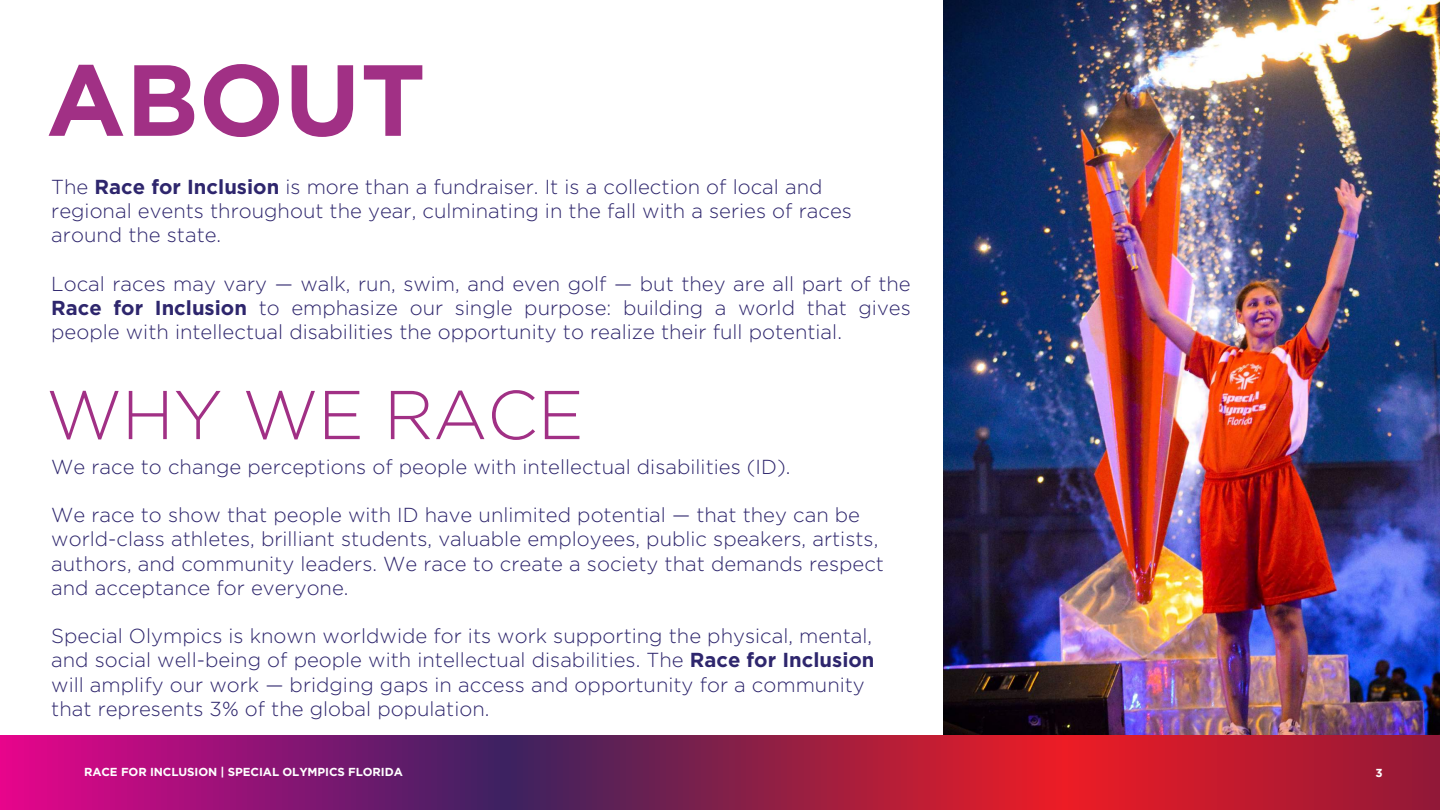
<style>
.page{position:relative;width:1440px;height:810px;background:#fff}
.page>*{position:absolute;margin:0;border:0;box-sizing:border-box;transform-origin:0 0}
.t1{font:700 100.8px "Gotham";color:#a13085}
.t2{font:300 68.85px "Gotham";letter-spacing:-.005em;color:#a13085}
.t3{font:300 20.25px/24.2px "Gotham";color:#2e266d}
.t4{font:700 11.62px "Gotham";letter-spacing:-.005em;color:#fff}
.s1{font-weight:700}
</style>
<div class="page">
<img style="left:943px;top:0;width:497px;height:735px">
<svg style="left:0;top:735px;width:1440px;height:75px;background:#9e194f"></svg>
<h1 class="t1" style="left:46px;top:39px;width:381px">ABOUT</h1>
<p class="t3" style="left:51px;top:174px;width:802px">The <span class="s1">Race for Inclusion</span> is more than a fundraiser. It is a collection of local and regional events throughout the year, culminating in the fall with a series of races around the state.</p>
<p class="t3" style="left:51px;top:271px;width:861px;text-align:justify">Local races may vary — walk, run, swim, and even golf — but they are all part of the <span class="s1">Race for Inclusion</span> to emphasize our single purpose: building a world that gives people with intellectual disabilities the opportunity to realize their full potential.</p>
<h2 class="t2" style="left:46px;top:373px;width:539px">WHY WE RACE</h2>
<p class="t3" style="left:51px;top:455px;width:741px">We race to change perceptions of people with intellectual disabilities (ID).</p>
<p class="t3" style="left:51px;top:503px;width:834px">We race to show that people with ID have unlimited potential — that they can be world-class athletes, brilliant students, valuable employees, public speakers, artists, authors, and community leaders. We race to create a society that demands respect and acceptance for everyone.</p>
<p class="t3" style="left:51px;top:624px;width:825px">Special Olympics is known worldwide for its work supporting the physical, mental, and social well-being of people with intellectual disabilities. The <span class="s1">Race for Inclusion </span>will amplify our work — bridging gaps in access and opportunity for a community that represents 3% of the global population.</p>
<p class="t4" style="left:84px;top:765px;width:320px">RACE FOR INCLUSION | SPECIAL OLYMPICS FLORIDA</p>
<p class="t4" style="left:1376px;top:765px;width:9px">3</p>
</div>
